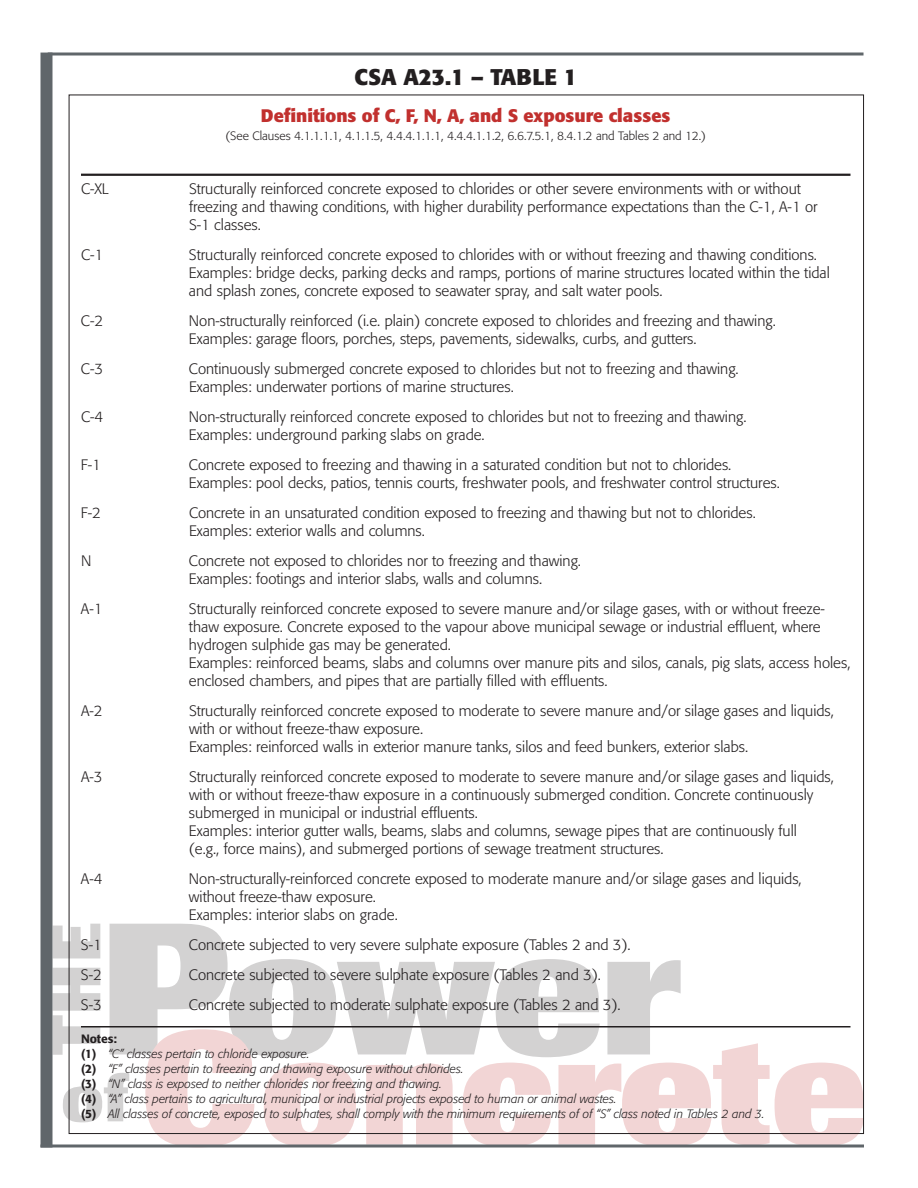
<style>
.page{position:relative;width:918px;height:1188px;background:#fff}
.page>*{position:absolute;margin:0;border:0;box-sizing:border-box;transform-origin:0 0}
.t1{font:700 22.5px "Formata";color:#231f20}
.t2{font:700 18px "Formata";color:#c1302e}
.t3{font:300 15px/18px "Formata";color:#231f20}
.t4{font:italic 300 12px/15px "Formata";color:#231f20}
.t5{font:300 12px "Formata";color:#231f20}
.s1{font-weight:500;font-style:normal}
</style>
<div class="page">
<svg style="left:52px;top:924px;width:812px;height:220px"></svg>
<div style="left:40px;top:53px;width:12px;height:1094px;background:#60666a"></div>
<svg style="left:48px;top:52px;width:816px;height:4px;background:#878b8e"></svg>
<svg style="left:41px;top:1144px;width:823px;height:4px;background:#86898c"></svg>
<hr style="left:81px;top:174px;width:769px;height:2px;background:#231f20">
<hr style="left:81px;top:1026px;width:769px;height:2px;background:#231f20">
<h1 class="t1" style="left:355px;top:63px;width:224px">CSA A23.1 – TABLE 1</h1>
<p class="t2" style="left:261px;top:105px;width:411px">Definitions of C, F, N, A, and S exposure classes</p>
<p class="t5" style="left:225px;top:129px;width:482px">(See Clauses 4.1.1.1.1, 4.1.1.5, 4.4.4.1.1.1, 4.4.4.1.1.2, 6.6.7.5.1, 8.4.1.2 and Tables 2 and 12.)</p>
<p class="t3" style="left:81px;top:180px;width:29px">C-XL</p>
<p class="t3" style="left:189px;top:180px;width:630px">Structurally reinforced concrete exposed to chlorides or other severe environments with or without freezing and thawing conditions, with higher durability performance expectations than the C-1, A-1 or<br>S-1 classes.</p>
<p class="t3" style="left:81px;top:246px;width:24px">C-1</p>
<p class="t3" style="left:189px;top:246px;width:642px">Structurally reinforced concrete exposed to chlorides with or without freezing and thawing conditions.<br>Examples: bridge decks, parking decks and ramps, portions of marine structures located within the tidal and splash zones, concrete exposed to seawater spray, and salt water pools.</p>
<p class="t3" style="left:81px;top:312px;width:24px">C-2</p>
<p class="t3" style="left:189px;top:312px;width:588px">Non-structurally reinforced (i.e. plain) concrete exposed to chlorides and freezing and thawing.<br>Examples: garage floors, porches, steps, pavements, sidewalks, curbs, and gutters.</p>
<p class="t3" style="left:81px;top:360px;width:24px">C-3</p>
<p class="t3" style="left:189px;top:360px;width:551px">Continuously submerged concrete exposed to chlorides but not to freezing and thawing.<br>Examples: underwater portions of marine structures.</p>
<p class="t3" style="left:81px;top:408px;width:24px">C-4</p>
<p class="t3" style="left:189px;top:408px;width:559px">Non-structurally reinforced concrete exposed to chlorides but not to freezing and thawing.<br>Examples: underground parking slabs on grade.</p>
<p class="t3" style="left:81px;top:456px;width:21px">F-1</p>
<p class="t3" style="left:189px;top:456px;width:592px">Concrete exposed to freezing and thawing in a saturated condition but not to chlorides.<br>Examples: pool decks, patios, tennis courts, freshwater pools, and freshwater control structures.</p>
<p class="t3" style="left:81px;top:504px;width:21px">F-2</p>
<p class="t3" style="left:189px;top:504px;width:568px">Concrete in an unsaturated condition exposed to freezing and thawing but not to chlorides.<br>Examples: exterior walls and columns.</p>
<p class="t3" style="left:81px;top:552px;width:12px">N</p>
<p class="t3" style="left:189px;top:552px;width:394px">Concrete not exposed to chlorides nor to freezing and thawing.<br>Examples: footings and interior slabs, walls and columns.</p>
<p class="t3" style="left:81px;top:600px;width:23px">A-1</p>
<p class="t3" style="left:189px;top:600px;width:663px">Structurally reinforced concrete exposed to severe manure and/or silage gases, with or without freeze&shy;thaw exposure. Concrete exposed to the vapour above municipal sewage or industrial effluent, where hydrogen sulphide gas may be generated.<br>Examples: reinforced beams, slabs and columns over manure pits and silos, canals, pig slats, access holes, enclosed chambers, and pipes that are partially filled with effluents.</p>
<p class="t3" style="left:81px;top:702px;width:23px">A-2</p>
<p class="t3" style="left:189px;top:702px;width:646px">Structurally reinforced concrete exposed to moderate to severe manure and/or silage gases and liquids, with or without freeze-thaw exposure.<br>Examples: reinforced walls in exterior manure tanks, silos and feed bunkers, exterior slabs.</p>
<p class="t3" style="left:81px;top:768px;width:23px">A-3</p>
<p class="t3" style="left:189px;top:768px;width:647px">Structurally reinforced concrete exposed to moderate to severe manure and/or silage gases and liquids, with or without freeze-thaw exposure in a continuously submerged condition. Concrete continuously submerged in municipal or industrial effluents.<br>Examples: interior gutter walls, beams, slabs and columns, sewage pipes that are continuously full<br>(e.g., force mains), and submerged portions of sewage treatment structures.</p>
<p class="t3" style="left:81px;top:870px;width:23px">A-4</p>
<p class="t3" style="left:189px;top:870px;width:614px">Non-structurally-reinforced concrete exposed to moderate manure and/or silage gases and liquids, without freeze-thaw exposure.<br>Examples: interior slabs on grade.</p>
<p class="t3" style="left:81px;top:936px;width:22px">S-1</p>
<p class="t3" style="left:189px;top:936px;width:443px">Concrete subjected to very severe sulphate exposure (Tables 2 and 3).</p>
<p class="t3" style="left:81px;top:966px;width:22px">S-2</p>
<p class="t3" style="left:189px;top:966px;width:414px">Concrete subjected to severe sulphate exposure (Tables 2 and 3).</p>
<p class="t3" style="left:81px;top:996px;width:22px">S-3</p>
<p class="t3" style="left:189px;top:996px;width:433px">Concrete subjected to moderate sulphate exposure (Tables 2 and 3).</p>
<p class="t4" style="left:81px;top:1032px;width:685px"><span class="s1">Notes:<br>(1)</span> “C” classes pertain to chloride exposure.<br><span class="s1">(2)</span> “F” classes pertain to freezing and thawing exposure without chlorides.<br><span class="s1">(3)</span> “N” class is exposed to neither chlorides nor freezing and thawing.<br><span class="s1">(4)</span> “A” class pertains to agricultural, municipal or industrial projects exposed to human or animal wastes.<br><span class="s1">(5)</span> All classes of concrete, exposed to sulphates, shall comply with the minimum requirements of of “S” class noted in Tables 2 and 3.</p>
</div>
